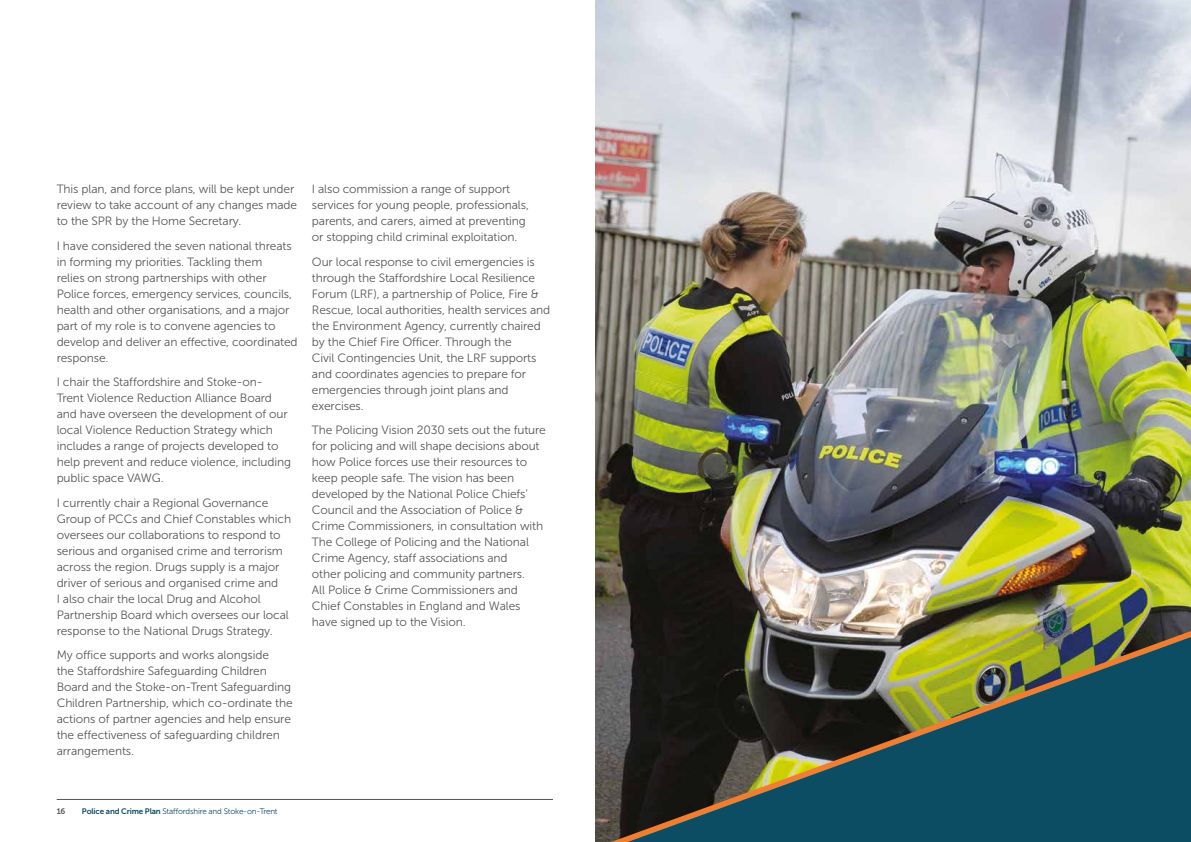
<style>
.page{position:relative;width:1191px;height:842px;background:#fff}
.page>*{position:absolute;margin:0;border:0;box-sizing:border-box;transform-origin:0 0}
.t1{font:12px/16px "Museo Sans 300";letter-spacing:-.01em;color:#575756}
.t2{font:8px "Museo Sans 300";letter-spacing:-.02em;color:#0d4d63}
.t3{font:8px "Museo Sans 700";color:#575756}
.s1{font-family:"Museo Sans 700"}
</style>
<div class="page">
<img style="left:595px;top:0;width:596px;height:842px">
<svg style="left:611px;top:631px;width:580px;height:211px;background:#304c45"></svg>
<hr style="left:57px;top:799px;width:496px;height:1px;background:#575756">
<p class="t1" style="left:57px;top:181px;width:242px">This plan, and force plans, will be kept under review to take account of any changes made to the SPR by the Home Secretary.</p>
<p class="t1" style="left:57px;top:238px;width:242px">I have considered the seven national threats in forming my priorities. Tackling them<br>relies on strong partnerships with other Police forces, emergency services, councils, health and other organisations, and a major part of my role is to convene agencies to develop and deliver an effective, coordinated response.</p>
<p class="t1" style="left:57px;top:374px;width:236px">I chair the Staffordshire and Stoke-on-Trent Violence Reduction Alliance Board and have overseen the development of our local Violence Reduction Strategy which includes a range of projects developed to help prevent and reduce violence, including public space VAWG.</p>
<p class="t1" style="left:57px;top:495px;width:236px">I currently chair a Regional Governance Group of PCCs and Chief Constables which oversees our collaborations to respond to serious and organised crime and terrorism across the region. Drugs supply is a major driver of serious and organised crime and<br>I also chair the local Drug and Alcohol Partnership Board which oversees our local response to the National Drugs Strategy.</p>
<p class="t1" style="left:57px;top:647px;width:237px">My office supports and works alongside<br>the Staffordshire Safeguarding Children Board and the Stoke-on-Trent Safeguarding Children Partnership, which co-ordinate the actions of partner agencies and help ensure the effectiveness of safeguarding children arrangements.</p>
<p class="t1" style="left:312px;top:181px;width:218px">I also commission a range of support services for young people, professionals, parents, and carers, aimed at preventing or stopping child criminal exploitation.</p>
<p class="t1" style="left:312px;top:254px;width:240px">Our local response to civil emergencies is through the Staffordshire Local Resilience Forum (LRF), a partnership of Police, Fire &amp; Rescue, local authorities, health services and the Environment Agency, currently chaired by the Chief Fire Officer. Through the<br>Civil Contingencies Unit, the LRF supports and coordinates agencies to prepare for emergencies through joint plans and exercises.</p>
<p class="t1" style="left:312px;top:422px;width:235px">The Policing Vision 2030 sets out the future for policing and will shape decisions about how Police forces use their resources to keep people safe. The vision has been developed by the National Police Chiefs’ Council and the Association of Police &amp; Crime Commissioners, in consultation with The College of Policing and the National Crime Agency, staff associations and<br>other policing and community partners.<br>All Police &amp; Crime Commissioners and Chief Constables in England and Wales have signed up to the Vision.</p>
<p class="t3" style="left:57px;top:807px;width:10px">16</p>
<p class="t2" style="left:82px;top:807px;width:197px"><span class="s1">Police and Crime Plan</span> Staffordshire and Stoke-on-Trent</p>
</div>
